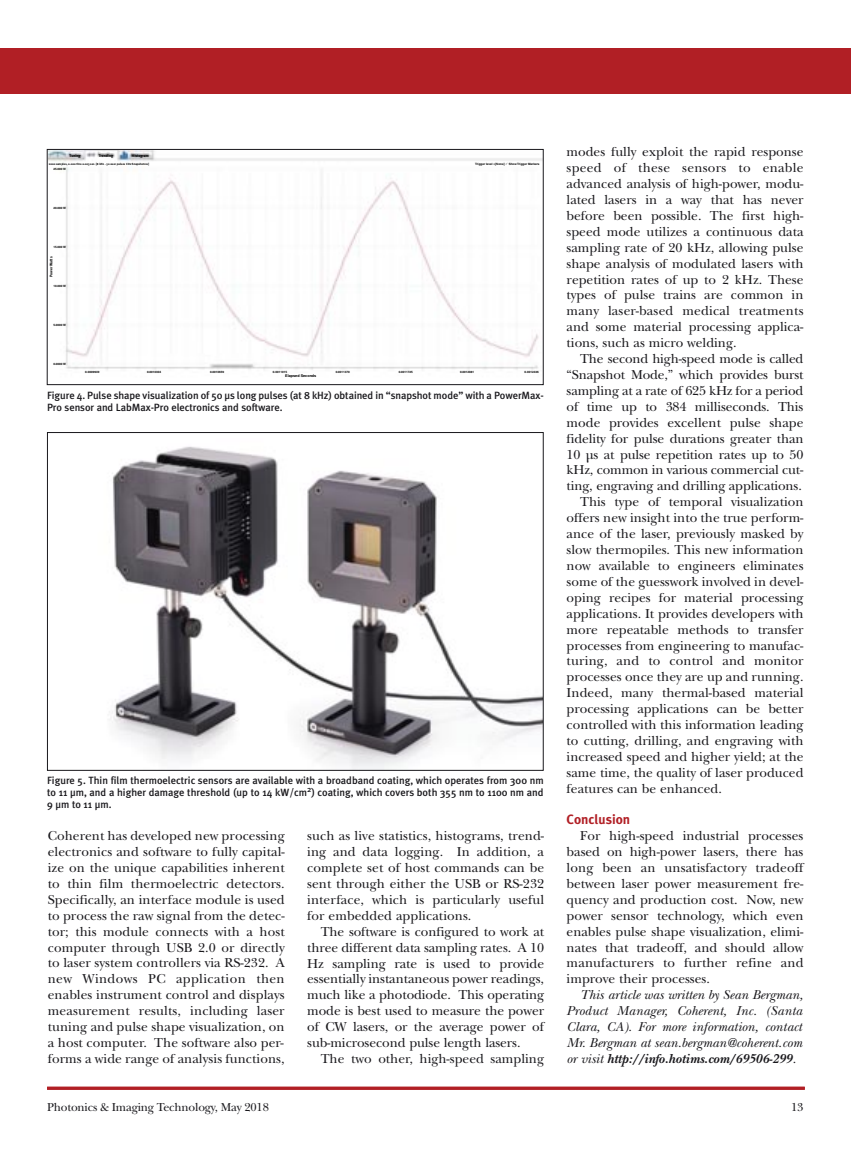
<style>
.page{position:relative;width:851px;height:1175px;background:#fff}
.page>*{position:absolute;margin:0;border:0;box-sizing:border-box;transform-origin:0 0}
.t1{font:13.5px/15.9px "New Baskerville";color:#19181c;text-align:justify}
.t2{font:italic 13.5px/15.9px "New Baskerville";color:#19181c;text-align:justify}
.t3{font:700 13.5px "Meta Plus";color:#b11f25}
.t4{font:12px "New Baskerville";letter-spacing:-.015em;color:#19181c}
.t5{font:500 10.5px/12px "Meta Plus";letter-spacing:-.005em;color:#19181c}
.t6{font:700 3.75px "Meta Plus";color:#000}
.t7{font:700 3.75px "Helvetica";color:#000}
.t8{font:700 3px "Helvetica";color:#000}
.t9{font:700 3px "Meta Plus";color:#000}
.s1{font-weight:700}
</style>
<div class="page">
<div style="left:0;top:48px;width:850px;height:46px;background:#b11f25"></div>
<hr style="left:47px;top:1086px;width:757px;height:3px;background:#b11f25">
<img style="left:49px;top:151px;width:492px;height:219px">
<div style="left:47px;top:149px;width:496px;height:236px;border:1px solid #19181c"></div>
<img style="left:109px;top:446px;width:432px;height:322px">
<p class="t6" style="left:70px;top:154px;width:13px">Tuning</p>
<p class="t6" style="left:99px;top:154px;width:16px">Trending</p>
<p class="t6" style="left:132px;top:154px;width:18px">Histogram</p>
<p class="t9" style="left:49px;top:163px;width:102px">2000 samples, 0.000 thru 0.003 sec. [8 kHz - 50 usec pulses CO2 Snapshotcsv]</p>
<p class="t8" style="left:53px;top:168px;width:14px">25.000 W</p>
<p class="t8" style="left:53px;top:207px;width:14px">20.000 W</p>
<p class="t8" style="left:53px;top:246px;width:14px">15.000 W</p>
<p class="t8" style="left:53px;top:285px;width:14px">10.000 W</p>
<p class="t8" style="left:53px;top:324px;width:14px">5.0000 W</p>
<p class="t8" style="left:53px;top:363px;width:14px">0.0000 W</p>
<p class="t6" style="left:49px;top:277px;width:22px;rotate:-90deg">Power Watts</p>
<p class="t8" style="left:475px;top:162px;width:31px">Trigger level =[None]</p>
<p class="t8" style="left:508px;top:162px;width:32px">Show Trigger Markers</p>
<p class="t8" style="left:85px;top:370px;width:16px">0.0009949</p>
<p class="t8" style="left:147px;top:370px;width:16px">0.0010304</p>
<p class="t8" style="left:210px;top:370px;width:16px">0.0010659</p>
<p class="t8" style="left:273px;top:370px;width:16px">0.0011015</p>
<p class="t8" style="left:336px;top:370px;width:16px">0.0011370</p>
<p class="t8" style="left:399px;top:370px;width:16px">0.0011725</p>
<p class="t8" style="left:460px;top:370px;width:16px">0.0012081</p>
<p class="t8" style="left:524px;top:370px;width:16px">0.0012436</p>
<p class="t7" style="left:285px;top:374px;width:32px">Elapsed Seconds</p>
<p class="t5" style="left:47px;top:389px;width:498px">Figure 4. Pulse shape visualization of 50 μs long pulses (at 8 kHz) obtained in “snapshot mode” with a PowerMax-<br>Pro sensor and LabMax-Pro electronics and software.</p>
<p class="t5" style="left:47px;top:775px;width:498px;text-align:justify">Figure 5. Thin film thermoelectric sensors are available with a broadband coating, which operates from 300 nm to 11 μm, and a higher damage threshold (up to 14 kW/cm<sup>2</sup>) coating, which covers both 355 nm to 1100 nm and 9 μm to 11 μm.</p>
<p class="t1" style="left:48px;top:829px;width:238px">Coherent has developed new processing electronics and software to fully capital&shy;ize on the unique capabilities inherent to thin film thermoelectric detectors.<br>Specifically, an interface module is used to process the raw signal from the detec&shy;tor; this module connects with a host computer through USB 2.0 or directly to laser system controllers via RS-232. A new Windows PC application then enables instrument control and displays measurement results, including laser tuning and pulse shape visualization, on a host computer. The software also per&shy;forms a wide range of analysis functions,</p>
<p class="t1" style="left:307px;top:829px;width:238px">such as live statistics, histograms, trend&shy;ing and data logging. In addition, a complete set of host commands can be sent through either the USB or RS-232 interface, which is particularly useful for embedded applications.</p>
<p class="t1" style="left:307px;top:924px;width:238px;text-indent:14px">The software is configured to work at three different data sampling rates. A 10<br>Hz sampling rate is used to provide essentially instantaneous power readings, much like a photodiode. This operating mode is best used to measure the power of CW lasers, or the average power of sub-microsecond pulse length lasers.</p>
<p class="t1" style="left:321px;top:1051px;width:225px">The two other, high-speed sampling</p>
<p class="t1" style="left:566px;top:145px;width:238px">modes fully exploit the rapid response speed of these sensors to enable advanced analysis of high-power, modu&shy;lated lasers in a way that has never before been possible. The first high&shy;speed mode utilizes a continuous data sampling rate of 20 kHz, allowing pulse shape analysis of modulated lasers with repetition rates of up to 2 kHz. These types of pulse trains are common in many laser-based medical treatments and some material processing applica&shy;tions, such as micro welding.</p>
<p class="t1" style="left:580px;top:352px;width:225px">The second high-speed mode is called</p>
<p class="t1" style="left:566px;top:368px;width:238px">“Snapshot Mode,” which provides burst</p>
<p class="t1" style="left:566px;top:384px;width:238px">sampling at a rate of 625 kHz for a period</p>
<p class="t1" style="left:566px;top:400px;width:238px">of time up to 384 milliseconds. This</p>
<p class="t1" style="left:566px;top:415px;width:238px">mode provides excellent pulse shape</p>
<p class="t1" style="left:566px;top:431px;width:238px">fidelity for pulse durations greater than</p>
<p class="t1" style="left:566px;top:447px;width:238px">10 μs at pulse repetition rates up to 50</p>
<p class="t1" style="left:566px;top:463px;width:238px">kHz, common in various commercial cut-</p>
<p class="t1" style="left:566px;top:479px;width:237px">ting, engraving and drilling applications.</p>
<p class="t1" style="left:580px;top:495px;width:225px">This type of temporal visualization</p>
<p class="t1" style="left:566px;top:511px;width:238px">offers new insight into the true perform-</p>
<p class="t1" style="left:566px;top:527px;width:238px">ance of the laser, previously masked by</p>
<p class="t1" style="left:566px;top:543px;width:238px">slow thermopiles. This new information</p>
<p class="t1" style="left:566px;top:559px;width:238px">now available to engineers eliminates</p>
<p class="t1" style="left:566px;top:575px;width:238px">some of the guesswork involved in devel-</p>
<p class="t1" style="left:566px;top:590px;width:238px">oping recipes for material processing</p>
<p class="t1" style="left:566px;top:606px;width:238px">applications. It provides developers with</p>
<p class="t1" style="left:566px;top:622px;width:238px">more repeatable methods to transfer</p>
<p class="t1" style="left:566px;top:638px;width:238px">processes from engineering to manufac-</p>
<p class="t1" style="left:566px;top:654px;width:238px">turing, and to control and monitor</p>
<p class="t1" style="left:566px;top:670px;width:238px">processes once they are up and running.</p>
<p class="t1" style="left:566px;top:686px;width:238px">Indeed, many thermal-based material</p>
<p class="t1" style="left:566px;top:702px;width:238px">processing applications can be better</p>
<p class="t1" style="left:566px;top:718px;width:238px">controlled with this information leading</p>
<p class="t1" style="left:566px;top:734px;width:238px">to cutting, drilling, and engraving with</p>
<p class="t1" style="left:566px;top:749px;width:238px">increased speed and higher yield; at the</p>
<p class="t1" style="left:566px;top:765px;width:238px">same time, the quality of laser produced</p>
<p class="t1" style="left:566px;top:781px;width:157px">features can be enhanced.</p>
<p class="t3" style="left:566px;top:813px;width:65px">Conclusion</p>
<p class="t1" style="left:566px;top:829px;width:238px;text-indent:14px">For high-speed industrial processes based on high-power lasers, there has long been an unsatisfactory tradeoff between laser power measurement fre&shy;quency and production cost. Now, new power sensor technology, which even enables pulse shape visualization, elimi&shy;nates that tradeoff, and should allow manufacturers to further refine and improve their processes.</p>
<p class="t2" style="left:566px;top:988px;width:238px;text-indent:14px">This article was written by Sean Bergman, Product Manager, Coherent, Inc. (Santa Clara, CA). For more information, contact Mr. Bergman at sean.bergman@coherent.com or visit <span class="s1">http://info.hotims.com/69506-299</span>.</p>
<p class="t4" style="left:47px;top:1102px;width:223px">Photonics &amp; Imaging Technology, May 2018</p>
<p class="t4" style="left:791px;top:1102px;width:14px">13</p>
</div>
